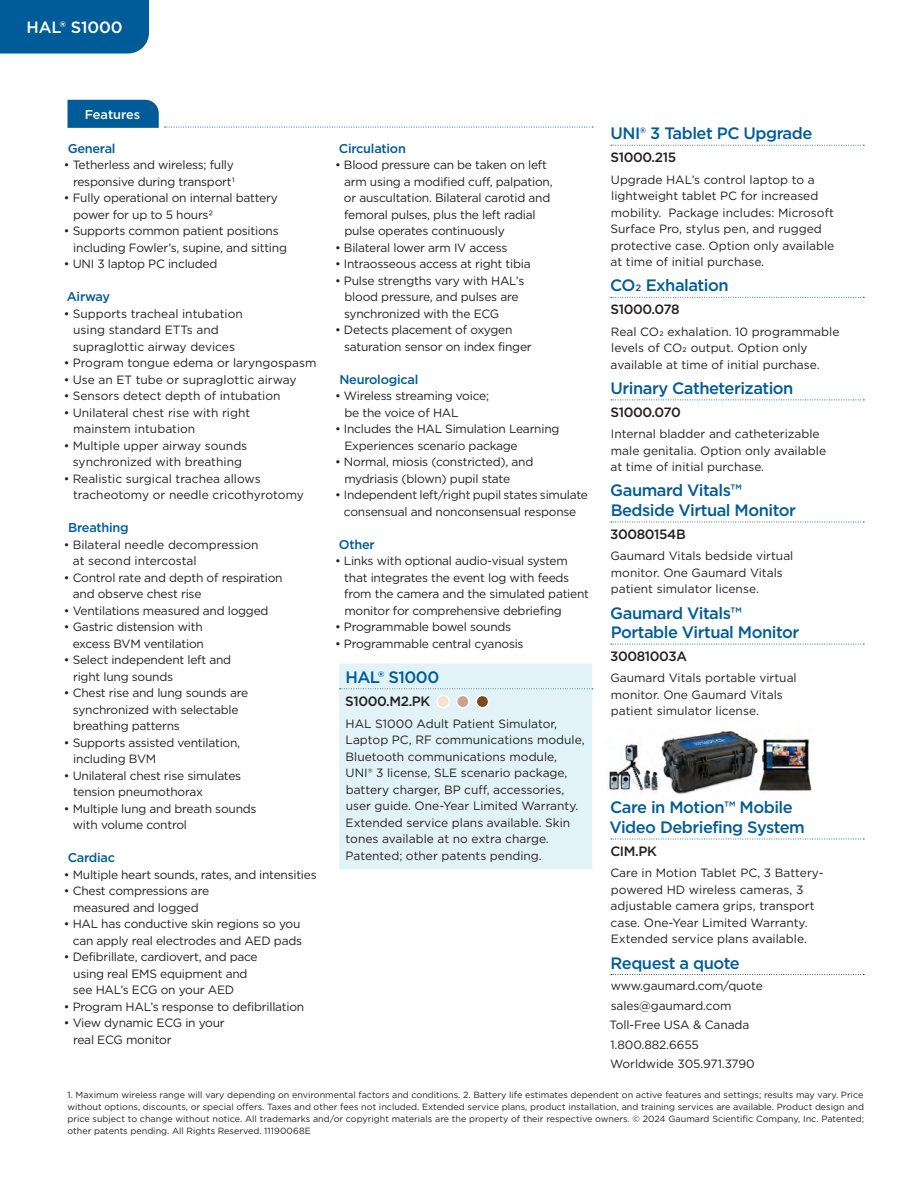
<style>
.page{position:relative;width:918px;height:1188px;background:#fff}
.page>*{position:absolute;margin:0;border:0;box-sizing:border-box;transform-origin:0 0}
.t1{font:500 16.5px/19.5px "Gotham";letter-spacing:-.03em;color:#005c98}
.t2{font:500 16.35px "Gotham";letter-spacing:-.01em;color:#fff}
.t3{font:500 13.5px "Gotham";letter-spacing:-.03em;color:#231f20}
.t4{font:500 12.75px "Gotham";letter-spacing:-.02em;color:#005c98}
.t5{font:500 12.75px "Gotham";color:#fff}
.t6{font:12px/16.5px "Gotham";letter-spacing:-.02em;color:#231f20}
.t7{font:12px/16.5px "Gotham";color:#231f20}
.t8{font:9px/12px "Gotham";color:#231f20}
</style>
<div class="page">
<div style="left:0;top:0;width:149px;height:54px;background:#005c98"></div>
<img style="left:608px;top:729px;width:205px;height:66px">
<div style="left:339px;top:664px;width:253px;height:205px;background:#e2f3f7"></div>
<svg style="left:340px;top:688px;width:253px;height:21px"></svg>
<svg style="left:611px;top:145px;width:253px;height:1px"></svg>
<svg style="left:611px;top:297px;width:253px;height:1px"></svg>
<svg style="left:611px;top:400px;width:253px;height:1px"></svg>
<svg style="left:611px;top:522px;width:253px;height:1px"></svg>
<svg style="left:611px;top:644px;width:253px;height:1px"></svg>
<svg style="left:611px;top:839px;width:253px;height:1px"></svg>
<svg style="left:611px;top:974px;width:253px;height:1px"></svg>
<svg style="left:165px;top:127px;width:428px;height:1px"></svg>
<svg style="left:67px;top:100px;width:92px;height:28px"></svg>
<h2 class="t2" style="left:27px;top:16px;width:97px">HAL® S1000</h2>
<p class="t5" style="left:85px;top:106px;width:57px">Features</p>
<p class="t4" style="left:68px;top:140px;width:49px">General</p>
<p class="t6" style="left:64px;top:156px;width:173px;text-align:right">• Tetherless and wireless; fully responsive during transport1</p>
<p class="t6" style="left:73px;top:189px;width:206px;text-indent:-9px">• Fully operational on internal battery power for up to 5 hours2</p>
<p class="t6" style="left:73px;top:222px;width:215px;text-indent:-9px">• Supports common patient positions including Fowler’s, supine, and sitting</p>
<p class="t6" style="left:64px;top:255px;width:155px">• UNI 3 laptop PC included</p>
<p class="t4" style="left:67px;top:288px;width:45px">Airway</p>
<p class="t7" style="left:73px;top:305px;width:172px;text-indent:-9px">• Supports tracheal intubation using standard ETTs and supraglottic airway devices</p>
<p class="t7" style="left:64px;top:354px;width:254px">• Program tongue edema or laryngospasm</p>
<p class="t7" style="left:64px;top:371px;width:234px">• Use an ET tube or supraglottic airway</p>
<p class="t7" style="left:64px;top:387px;width:218px">• Sensors detect depth of intubation</p>
<p class="t7" style="left:73px;top:404px;width:179px;text-indent:-9px">• Unilateral chest rise with right mainstem intubation</p>
<p class="t7" style="left:64px;top:437px;width:185px;text-align:center">• Multiple upper airway sounds synchronized with breathing</p>
<p class="t7" style="left:73px;top:470px;width:232px;text-indent:-9px">• Realistic surgical trachea allows tracheotomy or needle cricothyrotomy</p>
<p class="t4" style="left:68px;top:519px;width:62px">Breathing</p>
<p class="t7" style="left:73px;top:536px;width:187px;text-indent:-9px">• Bilateral needle decompression at second intercostal</p>
<p class="t6" style="left:73px;top:569px;width:211px;text-indent:-9px">• Control rate and depth of respiration and observe chest rise</p>
<p class="t6" style="left:64px;top:602px;width:206px">• Ventilations measured and logged</p>
<p class="t6" style="left:64px;top:618px;width:142px;text-align:right">• Gastric distension with excess BVM ventilation</p>
<p class="t6" style="left:73px;top:651px;width:160px;text-indent:-9px">• Select independent left and right lung sounds</p>
<p class="t6" style="left:73px;top:684px;width:177px;text-indent:-9px">• Chest rise and lung sounds are synchronized with selectable breathing patterns</p>
<p class="t6" style="left:73px;top:734px;width:168px;text-indent:-9px">• Supports assisted ventilation, including BVM</p>
<p class="t6" style="left:73px;top:767px;width:170px;text-indent:-9px">• Unilateral chest rise simulates tension pneumothorax</p>
<p class="t6" style="left:73px;top:800px;width:185px;text-indent:-9px">• Multiple lung and breath sounds with volume control</p>
<p class="t4" style="left:68px;top:849px;width:49px">Cardiac</p>
<p class="t6" style="left:64px;top:866px;width:254px">• Multiple heart sounds, rates, and intensities</p>
<p class="t6" style="left:64px;top:882px;width:147px;text-align:center">• Chest compressions are measured and logged</p>
<p class="t6" style="left:64px;top:915px;width:240px;text-align:right">• HAL has conductive skin regions so you can apply real electrodes and AED pads</p>
<p class="t6" style="left:73px;top:948px;width:186px;text-indent:-9px">• Defibrillate, cardiovert, and pace using real EMS equipment and see HAL’s ECG on your AED</p>
<p class="t6" style="left:64px;top:998px;width:242px">• Program HAL’s response to defibrillation</p>
<p class="t6" style="left:73px;top:1014px;width:153px;text-indent:-9px">• View dynamic ECG in your real ECG monitor</p>
<p class="t4" style="left:339px;top:140px;width:68px">Circulation</p>
<p class="t6" style="left:344px;top:156px;width:210px;text-indent:-9px">• Blood pressure can be taken on left arm using a modified cuff, palpation, or auscultation. Bilateral carotid and femoral pulses, plus the left radial pulse operates continuously</p>
<p class="t6" style="left:335px;top:239px;width:174px">• Bilateral lower arm IV access</p>
<p class="t6" style="left:335px;top:255px;width:197px">• Intraosseous access at right tibia</p>
<p class="t6" style="left:344px;top:272px;width:182px;text-indent:-9px">• Pulse strengths vary with HAL’s blood pressure, and pulses are synchronized with the ECG</p>
<p class="t6" style="left:344px;top:321px;width:189px;text-indent:-9px">• Detects placement of oxygen saturation sensor on index finger</p>
<p class="t4" style="left:340px;top:371px;width:80px">Neurological</p>
<p class="t6" style="left:345px;top:387px;width:146px;text-indent:-9px">• Wireless streaming voice; be the voice of HAL</p>
<p class="t6" style="left:344px;top:420px;width:217px;text-indent:-9px">• Includes the HAL Simulation Learning<br>Experiences scenario package</p>
<p class="t6" style="left:344px;top:453px;width:191px;text-indent:-9px">• Normal, miosis (constricted), and mydriasis (blown) pupil state</p>
<p class="t6" style="left:335px;top:486px;width:254px;text-align:center">• Independent left/right pupil states simulate consensual and nonconsensual response</p>
<p class="t4" style="left:339px;top:536px;width:37px">Other</p>
<p class="t6" style="left:344px;top:552px;width:246px;text-indent:-9px">• Links with optional audio-visual system that integrates the event log with feeds from the camera and the simulated patient monitor for comprehensive debriefing</p>
<p class="t6" style="left:335px;top:618px;width:178px">• Programmable bowel sounds</p>
<p class="t6" style="left:335px;top:635px;width:190px">• Programmable central cyanosis</p>
<p class="t1" style="left:345px;top:667px;width:96px">HAL® S1000</p>
<p class="t3" style="left:345px;top:692px;width:87px">S1000.M2.PK</p>
<p class="t7" style="left:346px;top:715px;width:241px">HAL S1000 Adult Patient Simulator, Laptop PC, RF communications module, Bluetooth communications module, UNI® 3 license, SLE scenario package, battery charger, BP cuff, accessories, user guide. One-Year Limited Warranty.<br>Extended service plans available. Skin tones available at no extra charge.<br>Patented; other patents pending.</p>
<p class="t1" style="left:611px;top:123px;width:203px">UNI® 3 Tablet PC Upgrade</p>
<p class="t3" style="left:611px;top:148px;width:67px">S1000.215</p>
<p class="t7" style="left:611px;top:171px;width:225px">Upgrade HAL’s control laptop to a lightweight tablet PC for increased mobility. Package includes: Microsoft Surface Pro, stylus pen, and rugged protective case. Option only available at time of initial purchase.</p>
<p class="t1" style="left:610px;top:276px;width:120px">CO2 Exhalation</p>
<p class="t3" style="left:611px;top:300px;width:71px">S1000.078</p>
<p class="t7" style="left:611px;top:323px;width:230px">Real CO2 exhalation. 10 programmable levels of CO2 output. Option only available at time of initial purchase.</p>
<p class="t1" style="left:611px;top:378px;width:184px">Urinary Catheterization</p>
<p class="t3" style="left:611px;top:403px;width:72px">S1000.070</p>
<p class="t7" style="left:611px;top:426px;width:217px">Internal bladder and catheterizable male genitalia. Option only available at time of initial purchase.</p>
<p class="t1" style="left:610px;top:481px;width:133px">Gaumard Vitals™</p>
<p class="t1" style="left:611px;top:500px;width:187px">Bedside Virtual Monitor</p>
<p class="t3" style="left:610px;top:525px;width:77px">30080154B</p>
<p class="t7" style="left:610px;top:548px;width:185px">Gaumard Vitals bedside virtual monitor. One Gaumard Vitals patient simulator license.</p>
<p class="t1" style="left:610px;top:603px;width:133px">Gaumard Vitals™</p>
<p class="t1" style="left:611px;top:622px;width:190px">Portable Virtual Monitor</p>
<p class="t3" style="left:610px;top:647px;width:78px">30081003A</p>
<p class="t7" style="left:610px;top:670px;width:188px">Gaumard Vitals portable virtual monitor. One Gaumard Vitals patient simulator license.</p>
<p class="t1" style="left:609px;top:798px;width:197px">Care in Motion™ Mobile<br>Video Debriefing System</p>
<p class="t3" style="left:610px;top:842px;width:48px">CIM.PK</p>
<p class="t7" style="left:610px;top:865px;width:215px">Care in Motion Tablet PC, 3 Battery&shy;powered HD wireless cameras, 3 adjustable camera grips, transport case. One-Year Limited Warranty.<br>Extended service plans available.</p>
<p class="t1" style="left:611px;top:953px;width:131px">Request a quote</p>
<p class="t6" style="left:611px;top:977px;width:154px">www.gaumard.com/quote</p>
<p class="t6" style="left:611px;top:997px;width:122px">sales@gaumard.com</p>
<p class="t6" style="left:610px;top:1016px;width:141px">Toll-Free USA &amp; Canada</p>
<p class="t6" style="left:610px;top:1036px;width:90px">1.800.882.6655</p>
<p class="t6" style="left:610px;top:1055px;width:146px">Worldwide 305.971.3790</p>
<p class="t8" style="left:68px;top:1089px;width:797px">1. Maximum wireless range will vary depending on environmental factors and conditions. 2. Battery life estimates dependent on active features and settings; results may vary. Price</p>
<p class="t8" style="left:68px;top:1101px;width:798px">without options, discounts, or special offers. Taxes and other fees not included. Extended service plans, product installation, and training services are available. Product design and</p>
<p class="t8" style="left:68px;top:1113px;width:798px">price subject to change without notice. All trademarks and/or copyright materials are the property of their respective owners. © 2024 Gaumard Scientific Company, Inc. Patented; other patents pending. All Rights Reserved. 11190068E</p>
</div>
